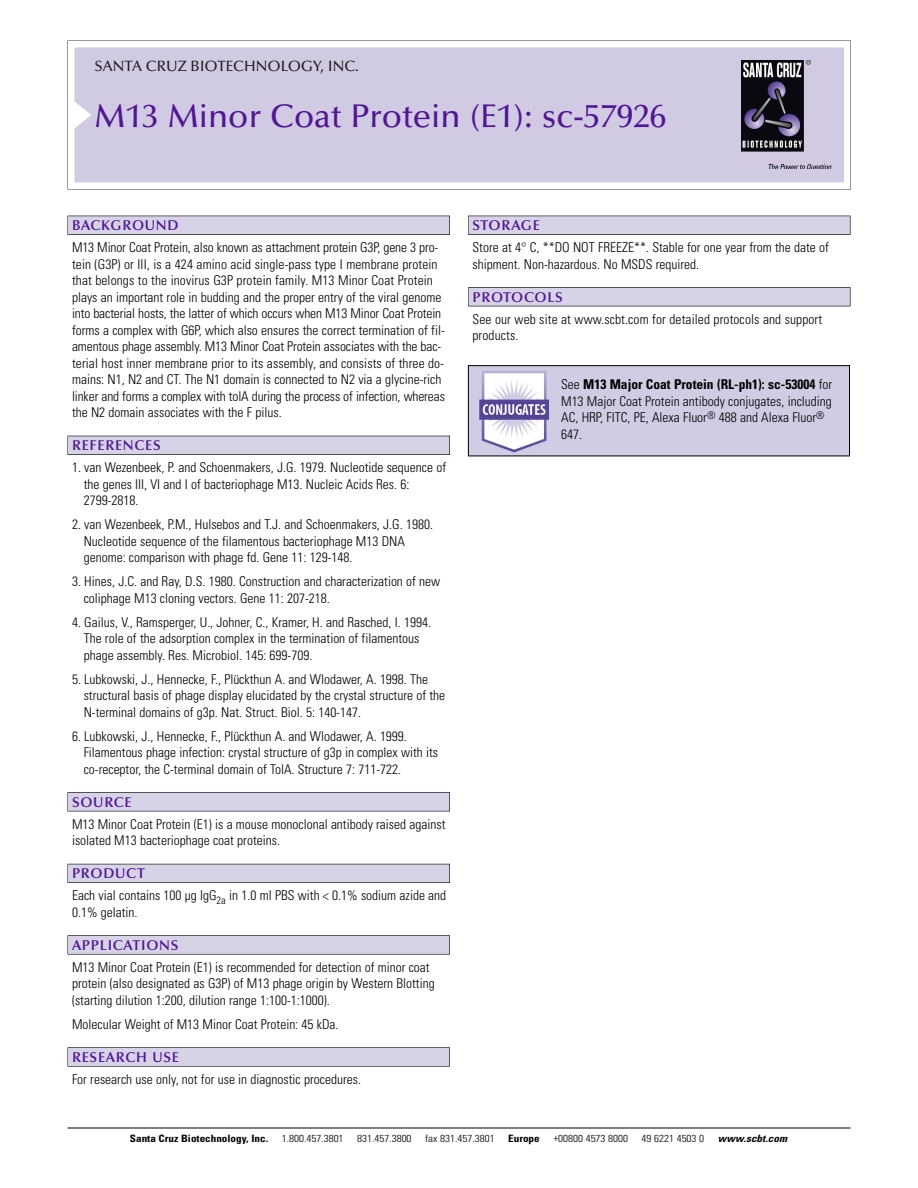
<style>
.page{position:relative;width:918px;height:1188px;background:#fff}
.page>*{position:absolute;margin:0;border:0;box-sizing:border-box;transform-origin:0 0}
.t1{font:500 33px "Optima";color:#511695}
.t2{font:500 15px "Optima";color:#231f20}
.t3{font:600 14.25px "Optima";letter-spacing:.05em;color:#511695}
.t4{font:300 condensed 13.5px/16.5px "Univers";color:#000}
.t5{font:300 condensed 10.2px "Univers";color:#000;scale:1.1 1}
.t6{font:700 condensed 10.2px "Univers";color:#000;scale:1.1 1}
.t7{font:italic 700 condensed 10.2px "Univers";letter-spacing:.005em;color:#000;scale:1.1 1}
.s1{font-weight:700}
</style>
<div class="page">
<svg style="left:68px;top:40px;width:783px;height:149px"></svg>
<div style="left:74px;top:47px;width:770px;height:135px;background:#d1cae3"></div>
<img style="left:741px;top:60px;width:90px;height:108px">
<div style="left:68px;top:216px;width:382px;height:19px;background:#525155"></div>
<div style="left:68px;top:216px;width:381px;height:18px;background:#d7d3e7"></div>
<div style="left:68px;top:436px;width:382px;height:19px;background:#515055"></div>
<div style="left:68px;top:436px;width:381px;height:18px;background:#d7d3e7"></div>
<div style="left:68px;top:792px;width:382px;height:19px;background:#545357"></div>
<div style="left:68px;top:793px;width:381px;height:18px;background:#d7d3e7"></div>
<div style="left:68px;top:864px;width:382px;height:19px;background:#54535a"></div>
<div style="left:68px;top:864px;width:381px;height:18px;background:#d7d3e7"></div>
<svg style="left:68px;top:935px;width:382px;height:20px"></svg>
<div style="left:68px;top:936px;width:381px;height:18px;background:#d7d3e7"></div>
<div style="left:68px;top:1047px;width:382px;height:20px;background:#626263"></div>
<div style="left:68px;top:1048px;width:381px;height:18px;background:#d7d3e7"></div>
<div style="left:468px;top:216px;width:382px;height:19px;background:#525155"></div>
<div style="left:468px;top:216px;width:382px;height:18px;background:#d7d3e7"></div>
<div style="left:468px;top:287px;width:382px;height:19px;background:#525155"></div>
<div style="left:468px;top:288px;width:382px;height:18px;background:#d7d3e7"></div>
<hr style="left:68px;top:1128px;width:782px;height:1px;background:#000">
<img style="left:470px;top:367px;width:378px;height:87px">
<div style="left:468px;top:365px;width:382px;height:91px;border:1px solid #000"></div>
<p class="t2" style="left:94px;top:61px;width:266px">SANTA CRUZ BIOTECHNOLOGY, INC.</p>
<h1 class="t1" style="left:94px;top:103px;width:573px">M13 Minor Coat Protein (E1): sc-57926</h1>
<p class="t3" style="left:72px;top:219px;width:108px">BACKGROUND</p>
<p class="t4" style="left:72px;top:240px;width:375px">M13 Minor Coat Protein, also known as attachment protein G3P, gene 3 pro&shy;tein (G3P) or III, is a 424 amino acid single-pass type I membrane protein that belongs to the inovirus G3P protein family. M13 Minor Coat Protein plays an important role in budding and the proper entry of the viral genome into bacterial hosts, the latter of which occurs when M13 Minor Coat Protein forms a complex with G6P, which also ensures the correct termination of fil&shy;amentous phage assembly. M13 Minor Coat Protein associates with the bac&shy;terial host inner membrane prior to its assembly, and consists of three do&shy;mains: N1, N2 and CT. The N1 domain is connected to N2 via a glycine-rich linker and forms a complex with tolA during the process of infection, whereas the N2 domain associates with the F pilus.</p>
<p class="t3" style="left:72px;top:440px;width:90px">REFERENCES</p>
<p class="t4" style="left:84px;top:460px;width:364px;text-indent:-12px">1. van Wezenbeek, P. and Schoenmakers, J.G. 1979. Nucleotide sequence of the genes III, VI and I of bacteriophage M13. Nucleic Acids Res. 6:<br>2799-2818.</p>
<p class="t4" style="left:84px;top:517px;width:351px;text-indent:-12px">2. van Wezenbeek, P.M., Hulsebos and T.J. and Schoenmakers, J.G. 1980.<br>Nucleotide sequence of the filamentous bacteriophage M13 DNA genome: comparison with phage fd. Gene 11: 129-148.</p>
<p class="t4" style="left:84px;top:574px;width:358px;text-indent:-12px">3. Hines, J.C. and Ray, D.S. 1980. Construction and characterization of new coliphage M13 cloning vectors. Gene 11: 207-218.</p>
<p class="t4" style="left:84px;top:615px;width:349px;text-indent:-12px">4. Gailus, V., Ramsperger, U., Johner, C., Kramer, H. and Rasched, I. 1994.<br>The role of the adsorption complex in the termination of filamentous phage assembly. Res. Microbiol. 145: 699-709.</p>
<p class="t4" style="left:84px;top:672px;width:363px;text-indent:-12px">5. Lubkowski, J., Hennecke, F., Plückthun A. and Wlodawer, A. 1998. The structural basis of phage display elucidated by the crystal structure of the<br>N-terminal domains of g3p. Nat. Struct. Biol. 5: 140-147.</p>
<p class="t4" style="left:84px;top:729px;width:356px;text-indent:-12px">6. Lubkowski, J., Hennecke, F., Plückthun A. and Wlodawer, A. 1999.<br>Filamentous phage infection: crystal structure of g3p in complex with its co-receptor, the C-terminal domain of TolA. Structure 7: 711-722.</p>
<p class="t3" style="left:72px;top:796px;width:61px">SOURCE</p>
<p class="t4" style="left:72px;top:817px;width:375px">M13 Minor Coat Protein (E1) is a mouse monoclonal antibody raised against isolated M13 bacteriophage coat proteins.</p>
<p class="t3" style="left:72px;top:868px;width:74px">PRODUCT</p>
<p class="t4" style="left:72px;top:888px;width:376px">Each vial contains 100 µg IgG<sub>2a</sub> in 1.0 ml PBS with &lt; 0.1% sodium azide and<br>0.1% gelatin.</p>
<p class="t3" style="left:72px;top:939px;width:108px">APPLICATIONS</p>
<p class="t4" style="left:72px;top:960px;width:364px">M13 Minor Coat Protein (E1) is recommended for detection of minor coat protein (also designated as G3P) of M13 phage origin by Western Blotting (starting dilution 1:200, dilution range 1:100-1:1000).</p>
<p class="t4" style="left:72px;top:1017px;width:268px">Molecular Weight of M13 Minor Coat Protein: 45 kDa.</p>
<p class="t3" style="left:72px;top:1051px;width:109px">RESEARCH USE</p>
<p class="t4" style="left:72px;top:1072px;width:290px">For research use only, not for use in diagnostic procedures.</p>
<p class="t3" style="left:473px;top:219px;width:69px">STORAGE</p>
<p class="t4" style="left:473px;top:240px;width:358px">Store at 4° C, **DO NOT FREEZE**. Stable for one year from the date of shipment. Non-hazardous. No MSDS required.</p>
<p class="t3" style="left:473px;top:291px;width:92px">PROTOCOLS</p>
<p class="t4" style="left:473px;top:312px;width:351px">See our web site at www.scbt.com for detailed protocols and support products.</p>
<p class="t4" style="left:561px;top:377px;width:273px">See <span class="s1">M13 Major Coat Protein (RL-ph1): sc-53004</span> for M13 Major Coat Protein antibody conjugates, including AC, HRP, FITC, PE, Alexa Fluor<sup>®</sup> 488 and Alexa Fluor<sup>® </sup>647.</p>
<p class="t6" style="left:130px;top:1135px;width:127px">Santa Cruz Biotechnology, Inc.</p>
<p class="t5" style="left:282px;top:1135px;width:58px">1.800.457.3801</p>
<p class="t5" style="left:357px;top:1135px;width:51px">831.457.3800</p>
<p class="t5" style="left:425px;top:1135px;width:65px">fax 831.457.3801</p>
<p class="t6" style="left:508px;top:1135px;width:30px">Europe</p>
<p class="t5" style="left:553px;top:1135px;width:69px">+00800 4573 8000</p>
<p class="t5" style="left:642px;top:1135px;width:58px">49 6221 4503 0</p>
<p class="t7" style="left:718px;top:1135px;width:64px">www.scbt.com</p>
</div>
